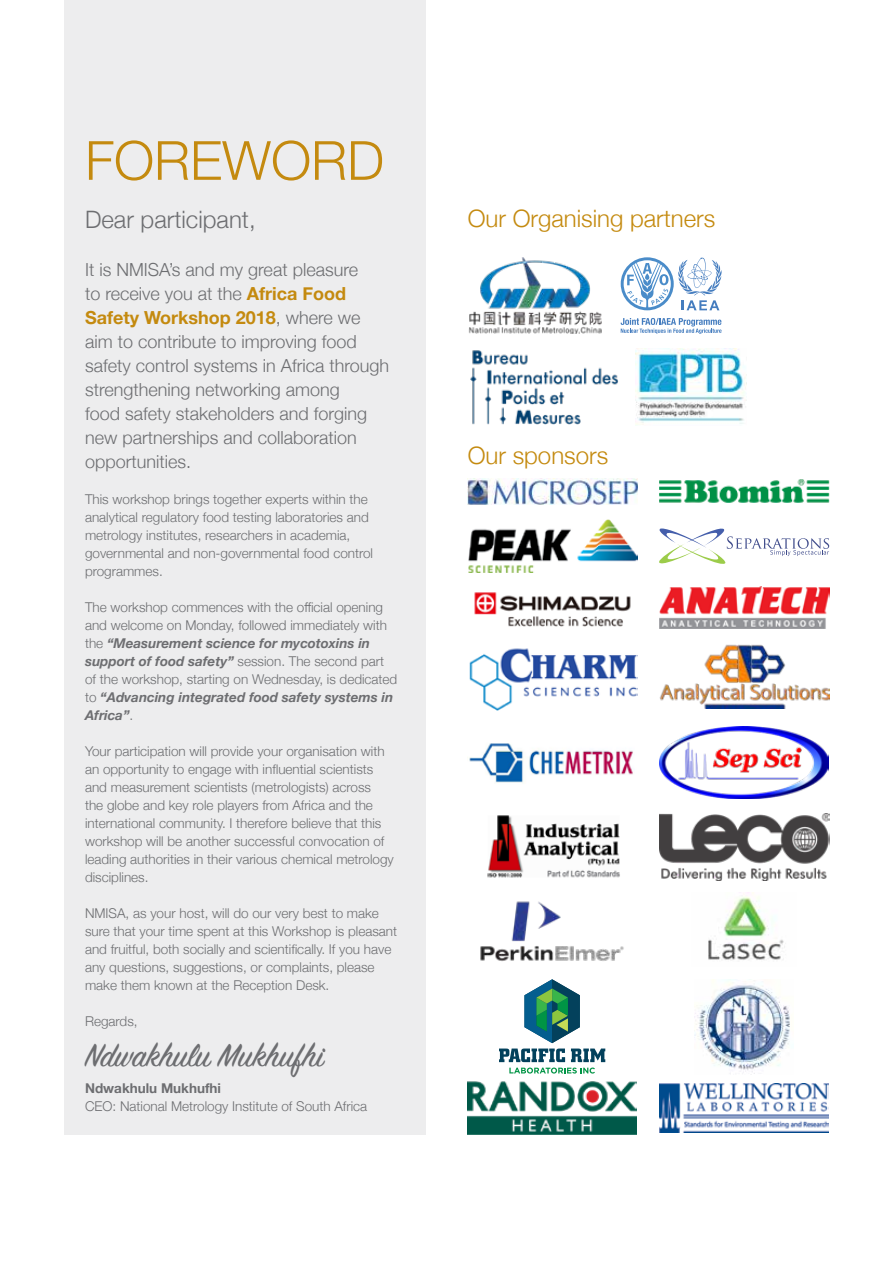
<style>
.page{position:relative;width:893px;height:1263px;background:#fff}
.page>*{position:absolute;margin:0;border:0;box-sizing:border-box;transform-origin:0 0}
.t1{font:300 54px "Helvetica Neue";color:#c48a0f}
.t2{font:36px "Sign Painter House Script";color:#6d6e71}
.t3{font:300 24px "Helvetica Neue";color:#c48a0f}
.t4{font:300 24px "Helvetica Neue";color:#6d6e71}
.t5{font:300 18px/24px "Helvetica Neue";color:#6d6e71}
.t6{font:300 13.5px/18px "Helvetica Neue";color:#6d6e71}
.t7{font:700 13.5px "Helvetica Neue";color:#6d6e71}
.s1{font-weight:700;color:#c48a0f}
.s2{font-weight:700;font-style:italic}
</style>
<div class="page">
<div style="left:64px;top:0;width:361px;height:1134px;background:#ededee"></div>
<img style="left:468px;top:479px;width:170px;height:25px">
<img style="left:659px;top:479px;width:170px;height:24px">
<svg style="left:659px;top:528px;width:170px;height:36px"></svg>
<img style="left:474px;top:592px;width:157px;height:35px">
<img style="left:659px;top:586px;width:170px;height:42px">
<img style="left:469px;top:648px;width:169px;height:62px">
<img style="left:487px;top:815px;width:133px;height:63px">
<img style="left:468px;top:519px;width:170px;height:54px">
<svg style="left:499px;top:979px;width:106px;height:94px"></svg>
<img style="left:480px;top:901px;width:144px;height:60px">
<svg style="left:621px;top:257px;width:101px;height:53px"></svg>
<svg style="left:621px;top:318px;width:100px;height:16px"></svg>
<img style="left:470px;top:350px;width:149px;height:75px">
<img style="left:468px;top:257px;width:134px;height:77px">
<img style="left:659px;top:813px;width:170px;height:67px">
<img style="left:636px;top:349px;width:110px;height:76px">
<img style="left:468px;top:1081px;width:168px;height:53px">
<img style="left:660px;top:1084px;width:168px;height:48px">
<img style="left:659px;top:645px;width:170px;height:64px">
<img style="left:469px;top:743px;width:164px;height:40px">
<img style="left:659px;top:727px;width:170px;height:71px">
<img style="left:695px;top:979px;width:95px;height:95px">
<img style="left:708px;top:896px;width:77px;height:64px">
<h1 class="t1" style="left:85px;top:117px;width:301px">FOREWORD</h1>
<h3 class="t4" style="left:85px;top:200px;width:172px">Dear participant,</h3>
<p class="t5" style="left:85px;top:256px;width:306px">It is NMISA’s and my great pleasure<br>to receive you at the <span class="s1">Africa Food Safety Workshop 2018</span>, where we aim to contribute to improving food safety control systems in Africa through strengthening networking among<br>food safety stakeholders and forging new partnerships and collaboration opportunities.</p>
<p class="t6" style="left:85px;top:489px;width:290px">This workshop brings together experts within the analytical regulatory food testing laboratories and metrology institutes, researchers in academia, governmental and non-governmental food control programmes.</p>
<p class="t6" style="left:85px;top:597px;width:314px">The workshop commences with the official opening and welcome on Monday, followed immediately with the <span class="s2">“Measurement science for mycotoxins in support of food safety”</span> session. The second part of the workshop, starting on Wednesday, is dedicated to <span class="s2">“Advancing integrated food safety systems in Africa”</span>.</p>
<p class="t6" style="left:85px;top:741px;width:310px">Your participation will provide your organisation with an opportunity to engage with influential scientists and measurement scientists (metrologists) across<br>the globe and key role players from Africa and the international community. I therefore believe that this workshop will be another successful convocation of leading authorities in their various chemical metrology disciplines.</p>
<p class="t6" style="left:85px;top:903px;width:314px">NMISA, as your host, will do our very best to make sure that your time spent at this Workshop is pleasant and fruitful, both socially and scientifically. If you have any questions, suggestions, or complaints, please make them known at the Reception Desk.</p>
<p class="t6" style="left:85px;top:1011px;width:54px">Regards,</p>
<h2 class="t2" style="left:85px;top:1033px;width:240px">Ndwakhulu Mukhufhi</h2>
<p class="t7" style="left:85px;top:1077px;width:137px">Ndwakhulu Mukhufhi</p>
<p class="t6" style="left:85px;top:1096px;width:284px">CEO: National Metrology Institute of South Africa</p>
<h3 class="t3" style="left:468px;top:199px;width:249px">Our Organising partners</h3>
<h3 class="t3" style="left:468px;top:436px;width:142px">Our sponsors</h3>
</div>
